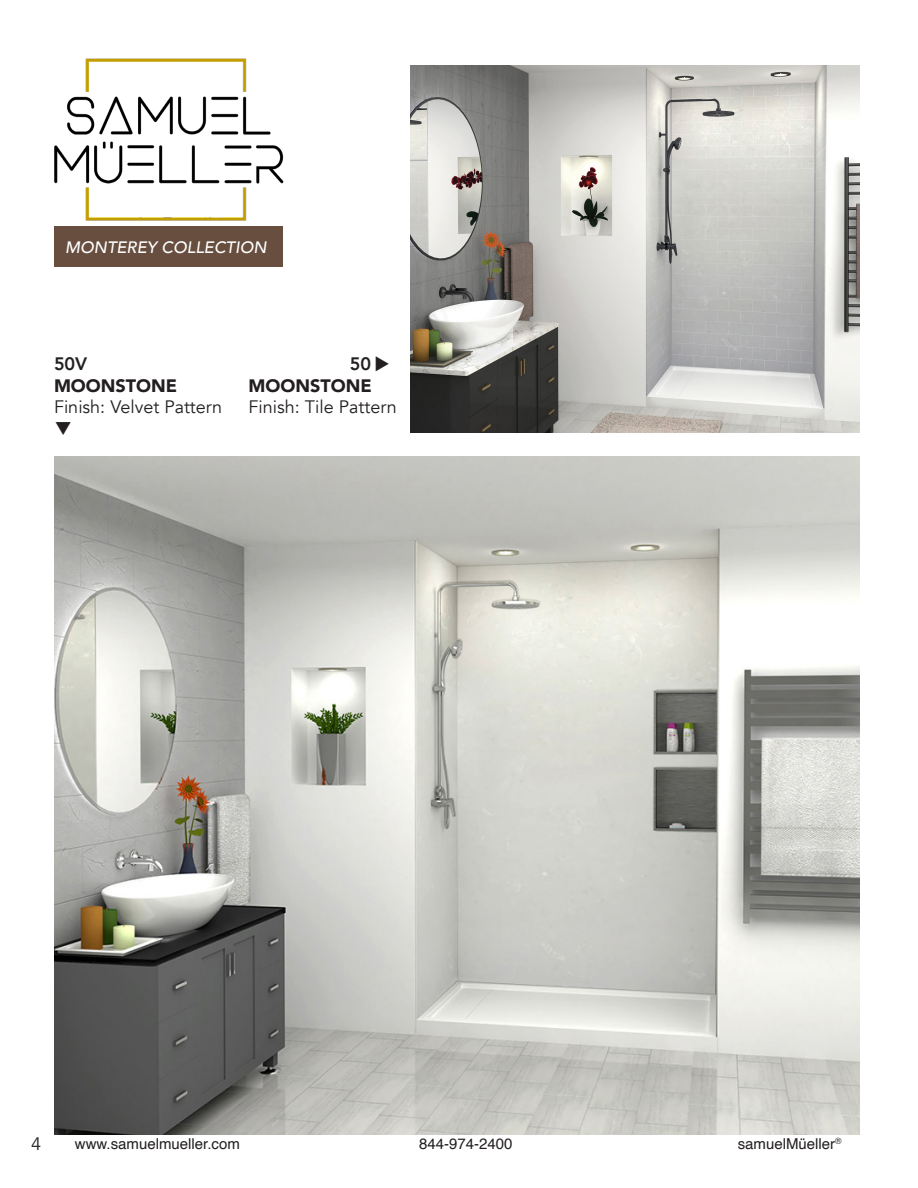
<style>
.page{position:relative;width:918px;height:1188px;background:#fff}
.page>*{position:absolute;margin:0;border:0;box-sizing:border-box;transform-origin:0 0}
.t1{font:18px "Avenir";color:#231f20}
.t2{font:900 18px "Avenir";color:#231f20}
.t3{font:800 18px "Avenir";color:#231f20}
.t4{font:italic 500 16.5px "Avenir";color:#fff}
.t5{font:15px "Helvetica";color:#231f20}
</style>
<div class="page">
<img style="left:54px;top:59px;width:230px;height:161px">
<div style="left:54px;top:227px;width:229px;height:40px;background:#674e3f"></div>
<img style="left:54px;top:456px;width:806px;height:678px">
<img style="left:410px;top:65px;width:450px;height:368px">
<p class="t4" style="left:65px;top:237px;width:203px">MONTEREY COLLECTION</p>
<p class="t3" style="left:54px;top:350px;width:35px">50V</p>
<p class="t2" style="left:54px;top:370px;width:125px">MOONSTONE</p>
<p class="t1" style="left:54px;top:396px;width:170px">Finish: Velvet Pattern</p>
<p class="t3" style="left:350px;top:350px;width:23px">50</p>
<p class="t2" style="left:249px;top:370px;width:125px">MOONSTONE</p>
<p class="t1" style="left:249px;top:396px;width:150px">Finish: Tile Pattern</p>
<p class="t1" style="left:31px;top:1133px;width:12px">4</p>
<p class="t5" style="left:75px;top:1132px;width:167px">www.samuelmueller.com</p>
<p class="t5" style="left:419px;top:1132px;width:95px">844-974-2400</p>
<p class="t5" style="left:738px;top:1132px;width:105px">samuelMüeller<sup>®</sup></p>
</div>
